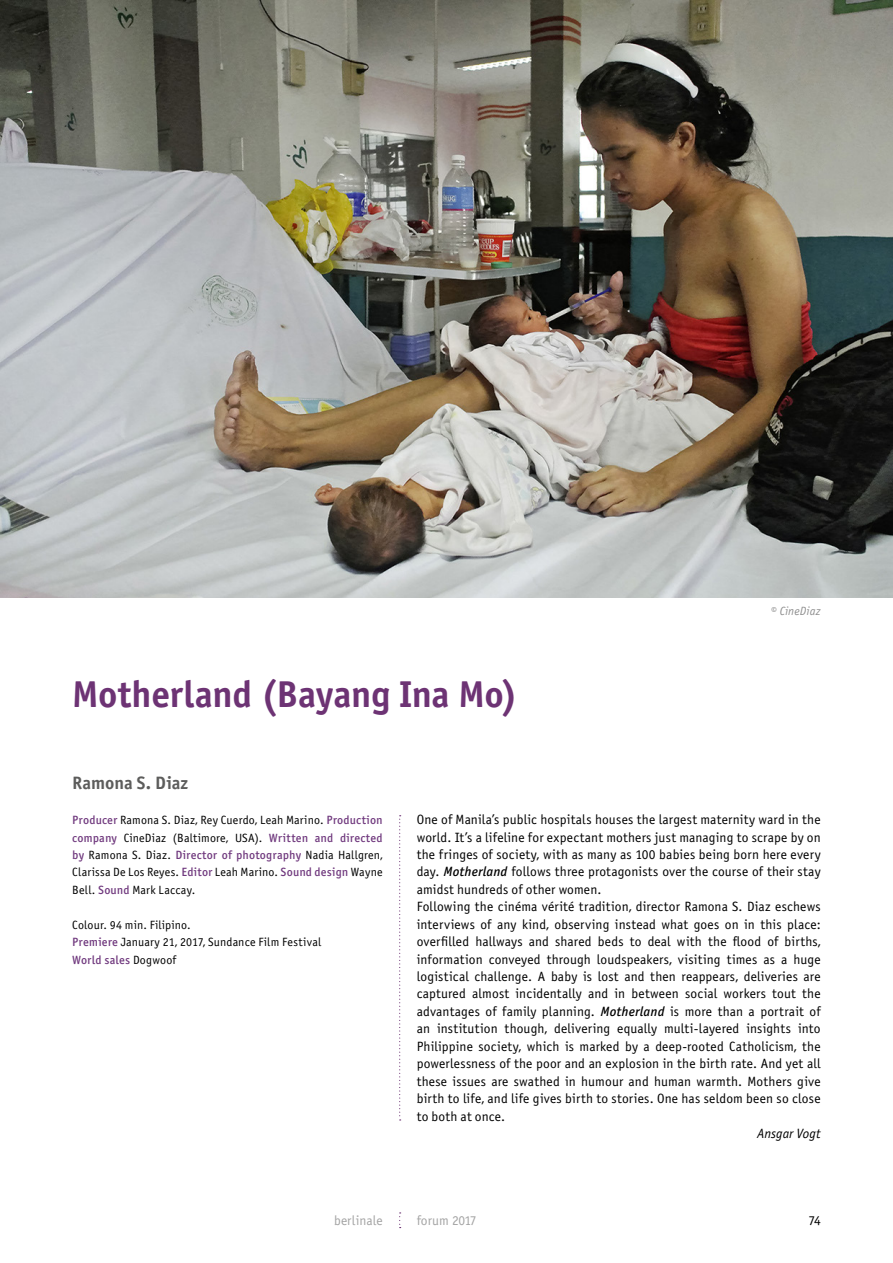
<style>
.page{position:relative;width:893px;height:1263px;background:#fff}
.page>*{position:absolute;margin:0;border:0;box-sizing:border-box;transform-origin:0 0}
.titel{font:37.5px "Officina Sans Bold ITC";letter-spacing:-.005em;color:#6d3374}
.regie{font:18px "Officina Sans Bold ITC";color:#5d5d5c}
.text_englisch{font:13.5px/17.4px "Officina Sans Book ITC";letter-spacing:.01em;color:#000;text-align:justify}
.t1{font:13.5px "Officina Sans Book ITC";color:#a4a4a4}
.synopsis_lang_autor{font:italic 13.5px "Officina Sans Book ITC";color:#000}
.seitenzahl_re{font:13.5px "Officina Sans Book ITC";color:#000}
.Credits_Englisch{font:12px/17.4px "Officina Sans Book ITC";letter-spacing:.015em;color:#000;text-align:justify}
.Credits_Englisch-2{font:12px "Officina Sans Medium ITC";letter-spacing:.02em;color:#70397e}
.Bildunterschrift{font:italic 12px "Officina Sans Book ITC";letter-spacing:.01em;color:#8f8f8f}
.s1{font-family:"Officina Sans Medium ITC";color:#70397e}
.s2{font-family:"Officina Sans Book ITC";color:#000}
.s3{font-family:"Officina Sans Medium ITC";font-style:italic}
</style>
<div class="page">
<svg style="left:399px;top:1212px;width:2px;height:16px"></svg>
<svg style="left:399px;top:815px;width:2px;height:305px"></svg>
<img style="left:0;top:0;width:893px;height:597px">
<p class="titel" style="left:72px;top:671px;width:447px">Motherland (Bayang Ina Mo)</p>
<p class="regie" style="left:72px;top:772px;width:118px">Ramona S. Diaz</p>
<p class="Bildunterschrift" style="left:771px;top:604px;width:51px">© CineDiaz</p>
<p class="Credits_Englisch" style="left:72px;top:811px;width:312px"><span class="s1">Producer</span> Ramona S. Diaz, Rey Cuerdo, Leah Marino. <span class="s1">Production company</span> CineDiaz (Baltimore, USA). <span class="s1">Written and directed by</span> Ramona S. Diaz. <span class="s1">Director of photography</span> Nadia Hallgren, Clarissa De Los Reyes. <span class="s1">Editor</span> Leah Marino. <span class="s1">Sound design</span> Wayne Bell. <span class="s1">Sound</span> Mark Laccay.</p>
<p class="Credits_Englisch" style="left:72px;top:916px;width:120px">Colour. 94 min. Filipino.</p>
<p class="Credits_Englisch" style="left:72px;top:933px;width:250px"><span class="s1">Premiere</span> January 21, 2017, Sundance Film Festival</p>
<p class="Credits_Englisch-2" style="left:72px;top:952px;width:105px">World sales <span class="s2">Dogwoof</span></p>
<p class="text_englisch" style="left:417px;top:811px;width:406px">One of Manila’s public hospitals houses the largest maternity ward in the world. It’s a lifeline for expectant mothers just managing to scrape by on the fringes of society, with as many as 100 babies being born here every day. <span class="s3">Motherland</span> follows three protagonists over the course of their stay amidst hundreds of other women.</p>
<p class="text_englisch" style="left:417px;top:898px;width:405px">Following the cinéma vérité tradition, director Ramona S. Diaz eschews interviews of any kind, observing instead what goes on in this place: overfilled hallways and shared beds to deal with the flood of births, information conveyed through loudspeakers, visiting times as a huge logistical challenge. A baby is lost and then reappears, deliveries are captured almost incidentally and in between social workers tout the advantages of family planning. <span class="s3">Motherland</span> is more than a portrait of an institution though, delivering equally multi-layered insights into Philippine society, which is marked by a deep-rooted Catholicism, the powerlessness of the poor and an explosion in the birth rate. And yet all these issues are swathed in humour and human warmth. Mothers give birth to life, and life gives birth to stories. One has seldom been so close to both at once.</p>
<p class="synopsis_lang_autor" style="left:757px;top:1126px;width:65px">Ansgar Vogt</p>
<p class="t1" style="left:334px;top:1213px;width:50px">berlinale</p>
<p class="t1" style="left:417px;top:1213px;width:61px">forum 2017</p>
<p class="seitenzahl_re" style="left:808px;top:1213px;width:14px">74</p>
</div>
